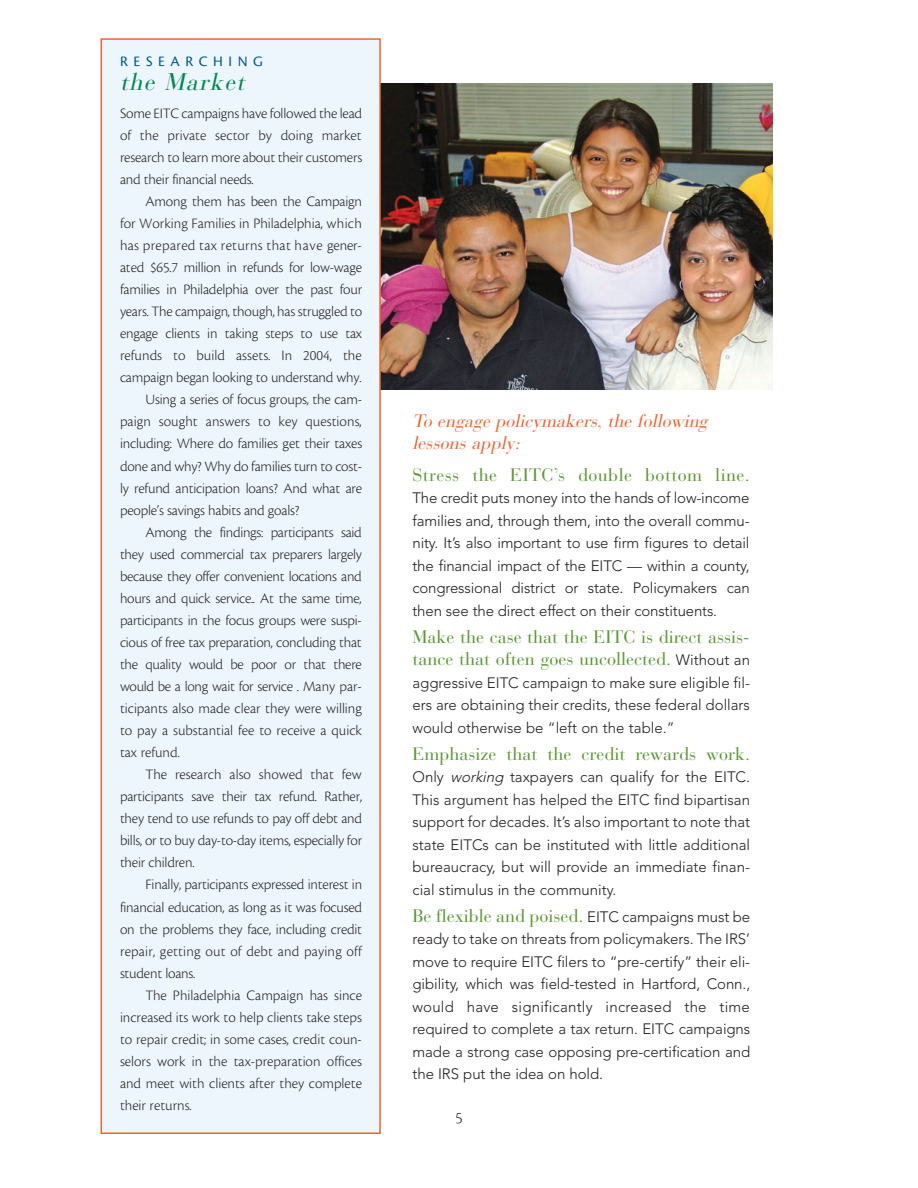
<style>
.page{position:relative;width:918px;height:1188px;background:#fff}
.page>*{position:absolute;margin:0;border:0;box-sizing:border-box;transform-origin:0 0}
.t1{font:italic 24px "Bauer Bodoni";color:#008751}
.t2{font:18px/22.5px "Bauer Bodoni";color:#5c9731}
.t3{font:italic 18px/22.5px "Bauer Bodoni";color:#f2642f}
.t4{font:18px "Bauer Bodoni";letter-spacing:.02em;color:#5c9731}
.t5{font:300 16.5px "Cronos Pro";color:#231f20}
.t6{font:300 15px/22px "Cronos Pro";letter-spacing:-.015em;color:#231f20;text-align:justify}
.t7{font:300 15px/22.5px "Avenir";letter-spacing:-.005em;color:#231f20;text-align:justify}
.t8{font:300 15px "Cronos Pro";letter-spacing:.005em;color:#231f20}
.t9{font:300 15px "Cronos Pro";letter-spacing:.02em;color:#231f20}
.t10{font:300 15px "Cronos Pro";letter-spacing:.015em;color:#231f20}
.t11{font:15px "Cronos Pro";letter-spacing:.375em;color:#005983}
.s1{font-family:"Avenir";font-weight:300;font-size:15px;color:#231f20}
.s2{font-style:italic}
</style>
<div class="page">
<img style="left:381px;top:83px;width:391px;height:306px">
<div style="left:101px;top:39px;width:279px;height:1094px;background:#ecf6fc"></div>
<div style="left:100px;top:38px;width:281px;height:1096px;border:2px solid #f2642f"></div>
<p class="t11" style="left:120px;top:56px;width:145px">RESEARCHING</p>
<h1 class="t1" style="left:120px;top:73px;width:131px">the Market</h1>
<p class="t6" style="left:120px;top:103px;width:244px">Some EITC campaigns have followed the lead of the private sector by doing market research to learn more about their customers and their financial needs.</p>
<p class="t6" style="left:146px;top:191px;width:218px">Among them has been the Campaign</p>
<p class="t6" style="left:120px;top:213px;width:243px">for Working Families in Philadelphia, which</p>
<p class="t9" style="left:120px;top:240px;width:243px">has prepared tax returns that have gener-</p>
<p class="t6" style="left:120px;top:258px;width:244px">ated $65.7 million in refunds for low-wage</p>
<p class="t6" style="left:120px;top:280px;width:244px">families in Philadelphia over the past four</p>
<p class="t6" style="left:120px;top:302px;width:244px">years. The campaign, though, has struggled to</p>
<p class="t6" style="left:120px;top:324px;width:244px">engage clients in taking steps to use tax</p>
<p class="t8" style="left:120px;top:350px;width:243px">refunds to build assets. In 2004, the</p>
<p class="t6" style="left:120px;top:368px;width:243px">campaign began looking to understand why.</p>
<p class="t6" style="left:146px;top:390px;width:218px">Using a series of focus groups, the cam-</p>
<p class="t8" style="left:120px;top:416px;width:243px">paign sought answers to key questions,</p>
<p class="t6" style="left:120px;top:434px;width:244px">including: Where do families get their taxes</p>
<p class="t6" style="left:120px;top:456px;width:244px">done and why? Why do families turn to cost-</p>
<p class="t6" style="left:120px;top:478px;width:244px">ly refund anticipation loans? And what are</p>
<p class="t6" style="left:120px;top:500px;width:181px">people’s savings habits and goals?</p>
<p class="t6" style="left:146px;top:522px;width:218px">Among the findings: participants said</p>
<p class="t6" style="left:120px;top:544px;width:243px">they used commercial tax preparers largely</p>
<p class="t6" style="left:120px;top:566px;width:243px">because they offer convenient locations and</p>
<p class="t6" style="left:120px;top:588px;width:243px">hours and quick service.. At the same time,</p>
<p class="t6" style="left:120px;top:610px;width:243px">participants in the focus groups were suspi-</p>
<p class="t6" style="left:120px;top:632px;width:243px">cious of free tax preparation, concluding that</p>
<p class="t6" style="left:120px;top:654px;width:243px">the quality would be poor or that there</p>
<p class="t6" style="left:120px;top:676px;width:243px">would be a long wait for service . Many par-</p>
<p class="t6" style="left:120px;top:699px;width:243px">ticipants also made clear they were willing</p>
<p class="t6" style="left:120px;top:721px;width:244px">to pay a substantial fee to receive a quick</p>
<p class="t6" style="left:120px;top:743px;width:61px">tax refund.</p>
<p class="t8" style="left:146px;top:769px;width:218px">The research also showed that few</p>
<p class="t6" style="left:120px;top:787px;width:244px">participants save their tax refund. Rather,</p>
<p class="t6" style="left:120px;top:809px;width:244px">they tend to use refunds to pay off debt and</p>
<p class="t6" style="left:120px;top:831px;width:244px">bills, or to buy day-to-day items, especially for</p>
<p class="t6" style="left:120px;top:853px;width:76px">their children.</p>
<p class="t6" style="left:146px;top:875px;width:218px">Finally, participants expressed interest in</p>
<p class="t6" style="left:120px;top:897px;width:244px">financial education, as long as it was focused</p>
<p class="t6" style="left:120px;top:919px;width:244px">on the problems they face, including credit</p>
<p class="t10" style="left:120px;top:945px;width:243px">repair, getting out of debt and paying off</p>
<p class="t6" style="left:120px;top:963px;width:77px">student loans.</p>
<p class="t6" style="left:146px;top:985px;width:218px">The Philadelphia Campaign has since</p>
<p class="t6" style="left:120px;top:1007px;width:243px">increased its work to help clients take steps</p>
<p class="t6" style="left:120px;top:1029px;width:243px">to repair credit; in some cases, credit coun-</p>
<p class="t6" style="left:120px;top:1051px;width:244px">selors work in the tax-preparation offices</p>
<p class="t6" style="left:120px;top:1073px;width:244px">and meet with clients after they complete</p>
<p class="t6" style="left:120px;top:1095px;width:73px">their returns.</p>
<p class="t3" style="left:412px;top:412px;width:300px">To engage policymakers, the following lessons apply :</p>
<p class="t4" style="left:412px;top:468px;width:339px">Stress the EITC’s double bottom line.</p>
<p class="t7" style="left:412px;top:488px;width:339px">The credit puts money into the hands of low-income families and, through them, into the overall commu&shy;nity. It’s also important to use firm figures to detail the financial impact of the EITC — within a county, congressional district or state. Policymakers can then see the direct effect on their constituents.</p>
<p class="t2" style="left:412px;top:628px;width:339px">Make the case that the EITC is direct assis&shy;tance that often goes uncollected. <span class="s1">Without an</span></p>
<p class="t7" style="left:412px;top:673px;width:339px">aggressive EITC campaign to make sure eligible fil&shy;ers are obtaining their credits, these federal dollars would otherwise be “left on the table.”</p>
<p class="t2" style="left:412px;top:745px;width:339px">Emphasize that the credit rewards work.</p>
<p class="t7" style="left:412px;top:767px;width:339px">Only <span class="s2">working</span> taxpayers can qualify for the EITC.<br>This argument has helped the EITC find bipartisan support for decades. It’s also important to note that state EITCs can be instituted with little additional bureaucracy, but will provide an immediate finan&shy;cial stimulus in the community.</p>
<p class="t2" style="left:412px;top:907px;width:339px">Be flexible and poised. <span class="s1">EITC campaigns must be</span></p>
<p class="t7" style="left:412px;top:929px;width:339px">ready to take on threats from policymakers. The IRS’ move to require EITC filers to “pre-certify” their eli&shy;gibility, which was field-tested in Hartford, Conn., would have significantly increased the time required to complete a tax return. EITC campaigns made a strong case opposing pre-certification and the IRS put the idea on hold.</p>
<p class="t5" style="left:455px;top:1112px;width:9px">5</p>
</div>
